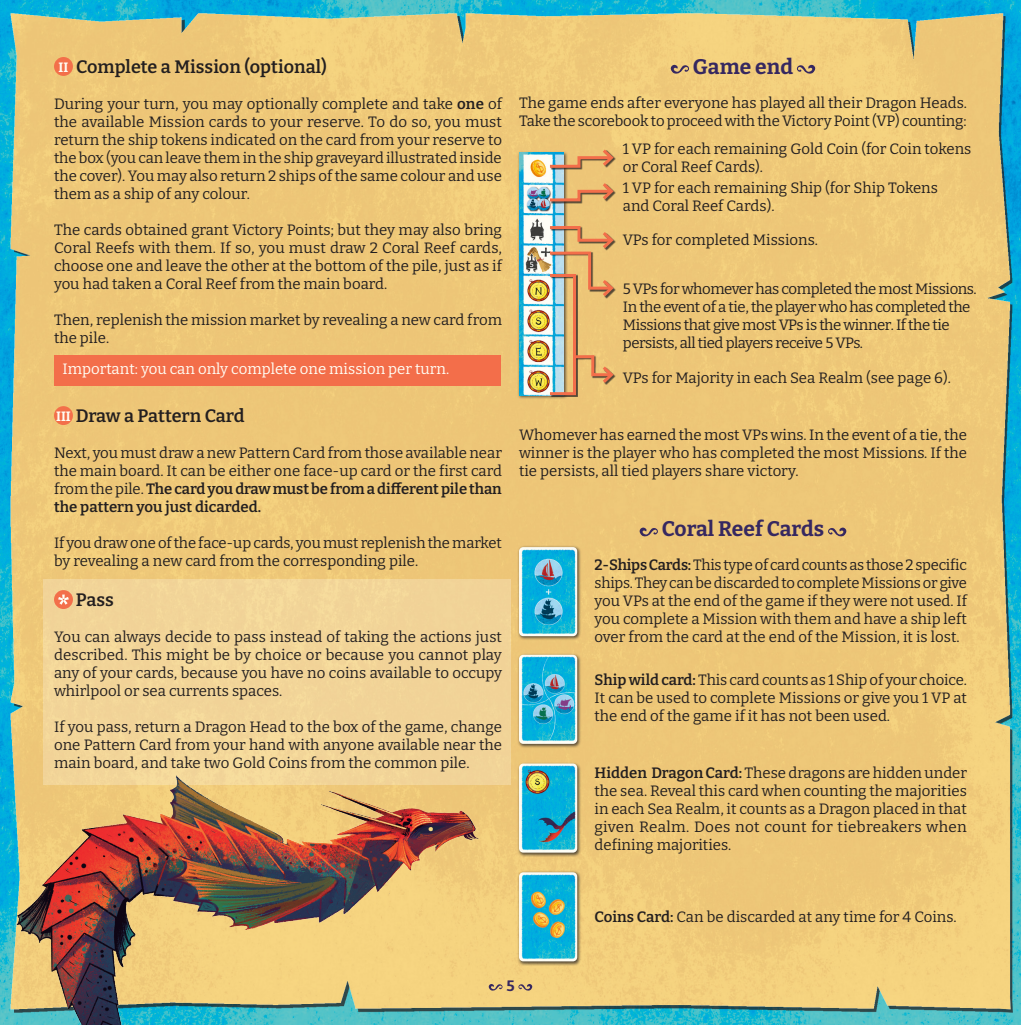
<style>
.page{position:relative;width:1021px;height:1025px;background:#fff}
.page>*{position:absolute;margin:0;border:0;box-sizing:border-box;transform-origin:0 0}
.t1{font:700 21px "Bitter";color:#362860}
.t2{font:600 18px "Bitter";color:#231f20}
.t3{font:15px/18px "Bitter";color:#231f20;text-align:justify}
.t4{font:15px/18px "Bitter";letter-spacing:-.03em;color:#231f20}
.t5{font:15px "Bitter";color:#fffef4}
.t6{font:700 15px "Bitter";color:#362860}
.t7{font:700 13.5px "Bitter";color:#fffef4}
.s1{font-weight:600}
</style>
<div class="page">
<img style="left:0;top:1px;width:1020px;height:1021px">
<div style="left:54px;top:57px;width:19px;height:19px;background:#f36f4a;border-radius:50%"></div>
<div style="left:54px;top:355px;width:446px;height:31px;background:#f36e4a"></div>
<div style="left:54px;top:406px;width:19px;height:19px;background:#f36f4a;border-radius:50%"></div>
<svg style="left:670px;top:64px;width:20px;height:10px"></svg>
<svg style="left:795px;top:64px;width:20px;height:10px"></svg>
<svg style="left:639px;top:527px;width:20px;height:10px"></svg>
<svg style="left:827px;top:527px;width:19px;height:10px"></svg>
<div style="left:517px;top:151px;width:51px;height:249px;background:#231f20;opacity:.75"></div>
<img style="left:519px;top:153px;width:44px;height:242px">
<div style="left:550px;top:150px;width:66px;height:20px;background:#231f20;opacity:.75"></div>
<svg style="left:547px;top:146px;width:69px;height:23px;background:#d4af7b"></svg>
<div style="left:550px;top:184px;width:66px;height:20px;background:#231f20;opacity:.75"></div>
<svg style="left:547px;top:180px;width:69px;height:23px;background:#ccac7f"></svg>
<svg style="left:547px;top:224px;width:69px;height:75px;background:#d7b27e"></svg>
<div style="left:550px;top:274px;width:28px;height:123px;background:#231f20;opacity:.75"></div>
<div style="left:548px;top:274px;width:28px;height:121px;border:3px solid #f36e4a"></div>
<svg style="left:572px;top:354px;width:44px;height:32px"></svg>
<div style="left:517px;top:545px;width:64px;height:95px;background:#231f20;opacity:.75"></div>
<img style="left:564px;top:547px;width:13px;height:89px">
<div style="left:517px;top:653px;width:64px;height:95px;background:#231f20;opacity:.75"></div>
<img style="left:564px;top:655px;width:13px;height:89px">
<div style="left:517px;top:762px;width:64px;height:95px;background:#231f20;opacity:.75"></div>
<img style="left:564px;top:763px;width:13px;height:89px">
<div style="left:517px;top:870px;width:64px;height:96px;background:#231f20;opacity:.75"></div>
<img style="left:564px;top:872px;width:13px;height:89px">
<img style="left:0;top:532px;width:564px;height:493px">
<svg style="left:488px;top:983px;width:15px;height:8px"></svg>
<svg style="left:517px;top:983px;width:15px;height:8px"></svg>
<p class="t7" style="left:59px;top:58px;width:11px">II</p>
<p class="t2" style="left:76px;top:55px;width:252px">Complete a Mission (optional)</p>
<p class="t3" style="left:54px;top:94px;width:449px">During your turn, you may optionally complete and take <span class="s1">one</span> of the available Mission cards to your reserve. To do so, you must return the ship tokens indicated on the card from your reserve to the box (you can leave them in the ship graveyard illustrated inside the cover). You may also return 2 ships of the same colour and use them as a ship of any colour.</p>
<p class="t3" style="left:54px;top:220px;width:449px">The cards obtained grant Victory Points; but they may also bring Coral Reefs with them. If so, you must draw 2 Coral Reef cards, choose one and leave the other at the bottom of the pile, just as if you had taken a Coral Reef from the main board.</p>
<p class="t3" style="left:54px;top:310px;width:449px">Then, replenish the mission market by revealing a new card from the pile.</p>
<p class="t5" style="left:62px;top:359px;width:388px">Important: you can only complete one mission per turn.</p>
<p class="t7" style="left:56px;top:407px;width:16px">III</p>
<p class="t2" style="left:76px;top:404px;width:170px">Draw a Pattern Card</p>
<p class="t3" style="left:54px;top:443px;width:449px">Next, you must draw a new Pattern Card from those available near the main board. It can be either one face-up card or the first card from the pile. <span class="s1">The card you draw must be from a different pile than the pattern you just dicarded.</span></p>
<p class="t3" style="left:54px;top:533px;width:449px">If you draw one of the face-up cards, you must replenish the market by revealing a new card from the corresponding pile.</p>
<p class="t2" style="left:76px;top:588px;width:40px">Pass</p>
<p class="t3" style="left:54px;top:627px;width:449px">You can always decide to pass instead of taking the actions just described. This might be by choice or because you cannot play any of your cards, because you have no coins available to occupy whirlpool or sea currents spaces.</p>
<p class="t3" style="left:54px;top:717px;width:449px">If you pass, return a Dragon Head to the box of the game, change one Pattern Card from your hand with anyone available near the main board, and take two Gold Coins from the common pile.</p>
<p class="t1" style="left:693px;top:53px;width:102px">Game end</p>
<p class="t3" style="left:519px;top:94px;width:449px">The game ends after everyone has played all their Dragon Heads.<br>Take the scorebook to proceed with the Victory Point (VP) counting:</p>
<p class="t3" style="left:622px;top:139px;width:350px">1 VP for each remaining Gold Coin (for Coin tokens or Coral Reef Cards).</p>
<p class="t3" style="left:622px;top:178px;width:317px">1 VP for each remaining Ship (for Ship Tokens and Coral Reef Cards).</p>
<p class="t3" style="left:622px;top:231px;width:196px">VPs for completed Missions.</p>
<p class="t4" style="left:622px;top:279px;width:355px">5 VPs for whomever has completed the most Missions.<br>In the event of a tie, the player who has completed the Missions that give most VPs is the winner. If the tie persists, all tied players receive 5 VPs.</p>
<p class="t3" style="left:622px;top:368px;width:329px">VPs for Majority in each Sea Realm (see page 6).</p>
<p class="t3" style="left:519px;top:426px;width:449px">Whomever has earned the most VPs wins. In the event of a tie, the winner is the player who has completed the most Missions. If the tie persists, all tied players share victory.</p>
<p class="t1" style="left:661px;top:516px;width:164px">Coral Reef Cards</p>
<p class="t3" style="left:594px;top:555px;width:374px"><span class="s1">2-Ships Cards:</span> This type of card counts as those 2 specific ships. They can be discarded to complete Missions or give you VPs at the end of the game if they were not used. If you complete a Mission with them and have a ship left over from the card at the end of the Mission, it is lost.</p>
<p class="t3" style="left:594px;top:670px;width:374px"><span class="s1">Ship wild card:</span> This card counts as 1 Ship of your choice.<br>It can be used to complete Missions or give you 1 VP at the end of the game if it has not been used.</p>
<p class="t3" style="left:594px;top:764px;width:374px"><span class="s1">Hidden Dragon Card:</span> These dragons are hidden under the sea. Reveal this card when counting the majorities in each Sea Realm, it counts as a Dragon placed in that given Realm. Does not count for tiebreakers when defining majorities.</p>
<p class="t3" style="left:594px;top:907px;width:363px"><span class="s1">Coins Card:</span> Can be discarded at any time for 4 Coins.</p>
<p class="t6" style="left:506px;top:976px;width:10px">5</p>
</div>
